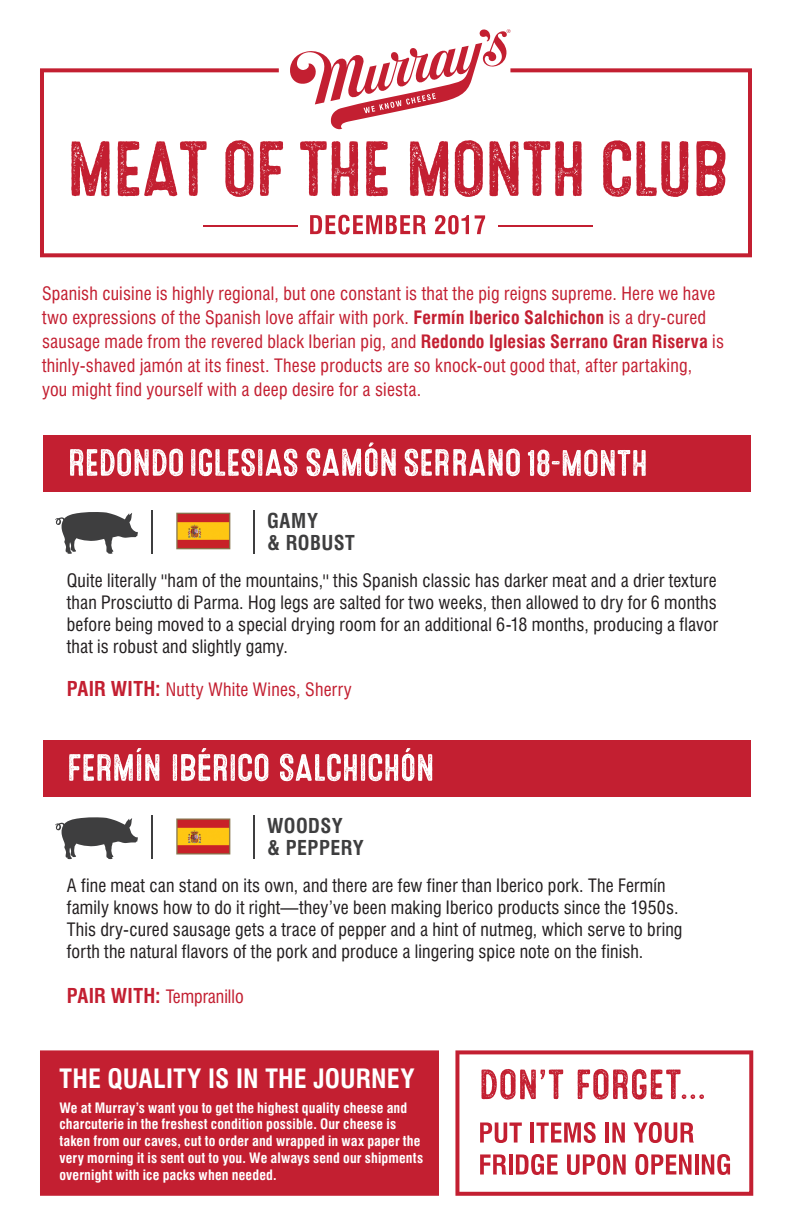
<style>
.page{position:relative;width:792px;height:1224px;background:#fff}
.page>*{position:absolute;margin:0;border:0;box-sizing:border-box;transform-origin:0 0}
.t1{font:700 condensed 26px "Swiss 721 BT";color:#fff}
.t2{font:700 condensed 20px/22px "Swiss 721 BT";letter-spacing:.025em;color:#3e3e3f}
.t3{font:condensed 18px/22px "Swiss 721 BT";letter-spacing:.01em;color:#231f20;text-align:justify}
.t4{font:condensed 18px/24px "Swiss 721 BT";letter-spacing:.01em;color:#c31f31}
.t5{font:700 condensed 14px/16.8px "Swiss 721 BT";letter-spacing:.01em;color:#fff}
.s1{font-weight:700}
.s2{font-weight:700;font-size:20px}
</style>
<div class="page">
<svg style="left:455px;top:1050px;width:298px;height:146px"></svg>
<svg style="left:481px;top:1069px;width:82px;height:31px"></svg>
<svg style="left:578px;top:1069px;width:126px;height:31px"></svg>
<svg style="left:480px;top:1123px;width:42px;height:20px"></svg>
<hr style="left:530px;top:1123px;width:4px;height:20px;background:#c31f31">
<svg style="left:536px;top:1122px;width:60px;height:21px"></svg>
<hr style="left:605px;top:1123px;width:4px;height:20px;background:#c31f31">
<svg style="left:612px;top:1123px;width:13px;height:20px"></svg>
<svg style="left:633px;top:1122px;width:61px;height:21px"></svg>
<svg style="left:480px;top:1154px;width:27px;height:21px"></svg>
<hr style="left:509px;top:1154px;width:4px;height:21px;background:#c31f31">
<svg style="left:516px;top:1154px;width:42px;height:21px"></svg>
<svg style="left:567px;top:1154px;width:59px;height:21px"></svg>
<svg style="left:635px;top:1154px;width:57px;height:21px"></svg>
<hr style="left:695px;top:1154px;width:4px;height:21px;background:#c31f31">
<svg style="left:702px;top:1154px;width:28px;height:21px"></svg>
<div style="left:40px;top:1050px;width:399px;height:146px;background:#c31f31"></div>
<svg style="left:290px;top:29px;width:221px;height:39px"></svg>
<svg style="left:40px;top:68px;width:712px;height:189px"></svg>
<hr style="left:203px;top:225px;width:95px;height:2px;background:#c31f31">
<hr style="left:498px;top:225px;width:95px;height:2px;background:#c31f31">
<div style="left:43px;top:435px;width:708px;height:57px;background:#c31f31"></div>
<hr style="left:151px;top:510px;width:1px;height:44px;background:#3e3e3f">
<hr style="left:253px;top:510px;width:2px;height:44px;background:#3e3e3f">
<svg style="left:55px;top:512px;width:83px;height:42px"></svg>
<img style="left:176px;top:512px;width:55px;height:38px">
<div style="left:43px;top:740px;width:708px;height:57px;background:#c31f31"></div>
<hr style="left:151px;top:816px;width:1px;height:43px;background:#3e3e3f">
<hr style="left:253px;top:816px;width:2px;height:43px;background:#3e3e3f">
<svg style="left:55px;top:817px;width:83px;height:42px"></svg>
<img style="left:176px;top:818px;width:55px;height:37px">
<svg style="left:70px;top:449px;width:113px;height:27px"></svg>
<svg style="left:191px;top:449px;width:106px;height:27px"></svg>
<svg style="left:405px;top:449px;width:115px;height:27px"></svg>
<svg style="left:307px;top:443px;width:89px;height:33px"></svg>
<svg style="left:528px;top:449px;width:118px;height:27px"></svg>
<svg style="left:69px;top:748px;width:90px;height:33px"></svg>
<svg style="left:173px;top:748px;width:95px;height:33px"></svg>
<svg style="left:280px;top:748px;width:152px;height:33px"></svg>
<p class="t4" style="left:42px;top:282px;width:684px">Spanish cuisine is highly regional, but one constant is that the pig reigns supreme. Here we have two expressions of the Spanish love affair with pork. <span class="s1">Fermín Iberico Salchichon</span> is a dry-cured sausage made from the revered black Iberian pig, and <span class="s1">Redondo Iglesias Serrano Gran Riserva</span> is thinly-shaved jamón at its finest. These products are so knock-out good that, after partaking,<br>you might find yourself with a deep desire for a siesta.</p>
<p class="t2" style="left:267px;top:510px;width:89px">GAMY<br>&amp; ROBUST</p>
<p class="t3" style="left:67px;top:569px;width:653px">Quite literally ''ham of the mountains,'' this Spanish classic has darker meat and a drier texture than Prosciutto di Parma. Hog legs are salted for two weeks, then allowed to dry for 6 months before being moved to a special drying room for an additional 6-18 months, producing a flavor that is robust and slightly gamy.</p>
<p class="t4" style="left:67px;top:678px;width:286px"><span class="s2">PAIR WITH:</span> Nutty White Wines, Sherry</p>
<p class="t2" style="left:267px;top:815px;width:98px">WOODSY<br>&amp; PEPPERY</p>
<p class="t3" style="left:67px;top:874px;width:617px;text-align:left">A fine meat can stand on its own, and there are few finer than Iberico pork. The Fermín family knows how to do it right—they’ve been making Iberico products since the 1950s.<br>This dry-cured sausage gets a trace of pepper and a hint of nutmeg, which serve to bring forth the natural flavors of the pork and produce a lingering spice note on the finish.</p>
<p class="t4" style="left:67px;top:985px;width:178px"><span class="s2">PAIR WITH:</span> Tempranillo</p>
<h1 class="t1" style="left:59px;top:1063px;width:357px">THE QUALITY IS IN THE JOURNEY</h1>
<p class="t5" style="left:59px;top:1099px;width:365px">We at Murray’s want you to get the highest quality cheese and charcuterie in the freshest condition possible. Our cheese is taken from our caves, cut to order and wrapped in wax paper the very morning it is sent out to you. We always send our shipments overnight with ice packs when needed.</p>
</div>
